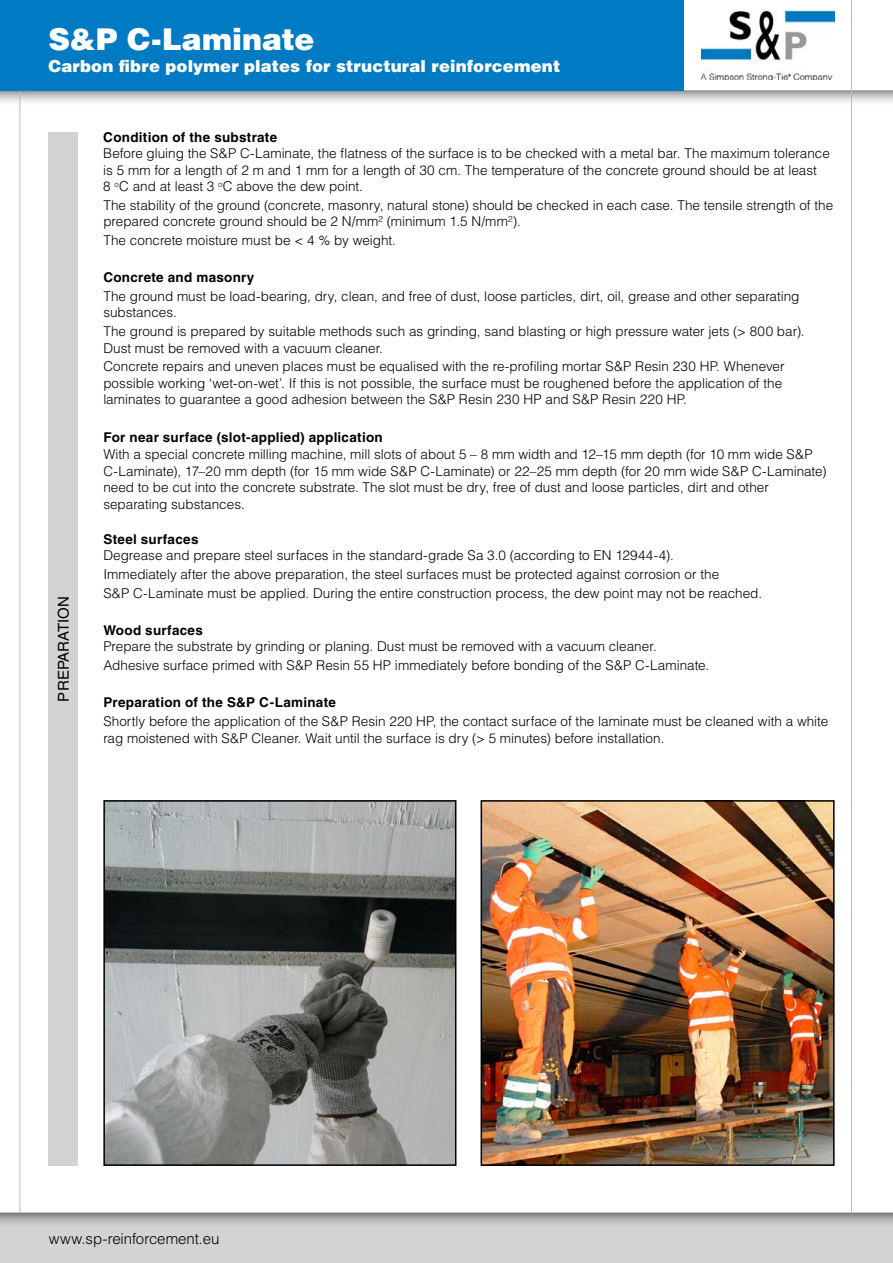
<style>
.page{position:relative;width:893px;height:1263px;background:#fff}
.page>*{position:absolute;margin:0;border:0;box-sizing:border-box;transform-origin:0 0}
.t1{font:900 30px "Helvetica LT Std";color:#fff}
.t2{font:900 16.5px "Helvetica LT Std";letter-spacing:.01em;color:#fff}
.t3{font:300 15px "Helvetica LT Std";letter-spacing:-.005em;color:#000}
.t4{font:15px "Helvetica LT Std";letter-spacing:.01em;color:#000}
.t5{font:300 13.5px/16.5px "Helvetica LT Std";color:#000}
.t6{font:700 13.5px "Helvetica LT Std";letter-spacing:.02em;color:#000}
</style>
<div class="page">
<svg style="left:0;top:91px;width:893px;height:15px"></svg>
<hr style="left:0;top:90px;width:893px;height:1px;background:#bcbec0">
<hr style="left:19px;top:0;width:1px;height:1263px;background:#bcbec0">
<hr style="left:851px;top:0;width:1px;height:1263px;background:#bcbec0">
<div style="left:0;top:1212px;width:893px;height:51px;background:#d1d3d4"></div>
<svg style="left:0;top:1213px;width:893px;height:11px"></svg>
<hr style="left:0;top:1212px;width:893px;height:1px;background:#bcbec0">
<div style="left:0;top:0;width:683px;height:91px;background:#007ac2"></div>
<img style="left:701px;top:11px;width:133px;height:69px">
<div style="left:48px;top:132px;width:30px;height:1034px;background:#d1d3d4"></div>
<img style="left:106px;top:803px;width:347px;height:360px">
<div style="left:103px;top:800px;width:353px;height:366px;border:2px solid #000"></div>
<img style="left:484px;top:803px;width:348px;height:360px">
<div style="left:481px;top:800px;width:354px;height:366px;border:2px solid #000"></div>
<h1 class="t1" style="left:48px;top:20px;width:267px">S&amp;P C-Laminate</h1>
<p class="t2" style="left:48px;top:56px;width:513px">Carbon fibre polymer plates for structural reinforcement</p>
<p class="t4" style="left:55px;top:702px;width:107px;rotate:-90deg">PREPARATION</p>
<p class="t6" style="left:103px;top:129px;width:175px">Condition of the substrate</p>
<p class="t5" style="left:103px;top:145px;width:728px">Before gluing the S&amp;P C-Laminate, the flatness of the surface is to be checked with a metal bar. The maximum tolerance is 5 mm for a length of 2 m and 1 mm for a length of 30 cm. The temperature of the concrete ground should be at least<br>8 <sup>o</sup>C and at least 3 <sup>o</sup>C above the dew point.</p>
<p class="t5" style="left:103px;top:197px;width:731px">The stability of the ground (concrete, masonry, natural stone) should be checked in each case. The tensile strength of the prepared concrete ground should be 2 N/mm² (minimum 1.5 N/mm²).</p>
<p class="t5" style="left:103px;top:232px;width:294px">The concrete moisture must be &lt; 4 % by weight.</p>
<p class="t6" style="left:103px;top:269px;width:153px">Concrete and masonry</p>
<p class="t5" style="left:103px;top:288px;width:698px">The ground must be load-bearing, dry, clean, and free of dust, loose particles, dirt, oil, grease and other separating substances.</p>
<p class="t5" style="left:103px;top:323px;width:703px">The ground is prepared by suitable methods such as grinding, sand blasting or high pressure water jets (&gt; 800 bar).<br>Dust must be removed with a vacuum cleaner.</p>
<p class="t5" style="left:103px;top:358px;width:683px">Concrete repairs and uneven places must be equalised with the re-profiling mortar S&amp;P Resin 230 HP. Whenever possible working ‘wet-on-wet’. If this is not possible, the surface must be roughened before the application of the laminates to guarantee a good adhesion between the S&amp;P Resin 230 HP and S&amp;P Resin 220 HP.</p>
<p class="t6" style="left:103px;top:429px;width:281px">For near surface (slot-applied) application</p>
<p class="t5" style="left:103px;top:446px;width:725px">With a special concrete milling machine, mill slots of about 5 – 8 mm width and 12–15 mm depth (for 10 mm wide S&amp;P C-Laminate), 17–20 mm depth (for 15 mm wide S&amp;P C-Laminate) or 22–25 mm depth (for 20 mm wide S&amp;P C-Laminate) need to be cut into the concrete substrate. The slot must be dry, free of dust and loose particles, dirt and other separating substances.</p>
<p class="t6" style="left:103px;top:531px;width:97px">Steel surfaces</p>
<p class="t5" style="left:103px;top:546px;width:660px;line-height:18.6px">Degrease and prepare steel surfaces in the standard-grade Sa 3.0 (according to EN 12944-4).<br>Immediately after the above preparation, the steel surfaces must be protected against corrosion or the<br>S&amp;P C-Laminate must be applied. During the entire construction process, the dew point may not be reached.</p>
<p class="t6" style="left:103px;top:622px;width:101px">Wood surfaces</p>
<p class="t5" style="left:103px;top:637px;width:607px;line-height:18.6px">Prepare the substrate by grinding or planing. Dust must be removed with a vacuum cleaner.<br>Adhesive surface primed with S&amp;P Resin 55 HP immediately before bonding of the S&amp;P C-Laminate.</p>
<p class="t6" style="left:103px;top:694px;width:234px">Preparation of the S&amp;P C-Laminate</p>
<p class="t5" style="left:103px;top:713px;width:726px">Shortly before the application of the S&amp;P Resin 220 HP, the contact surface of the laminate must be cleaned with a white rag moistened with S&amp;P Cleaner. Wait until the surface is dry (&gt; 5 minutes) before installation.</p>
<p class="t3" style="left:49px;top:1230px;width:172px">www.sp-reinforcement.eu</p>
</div>
